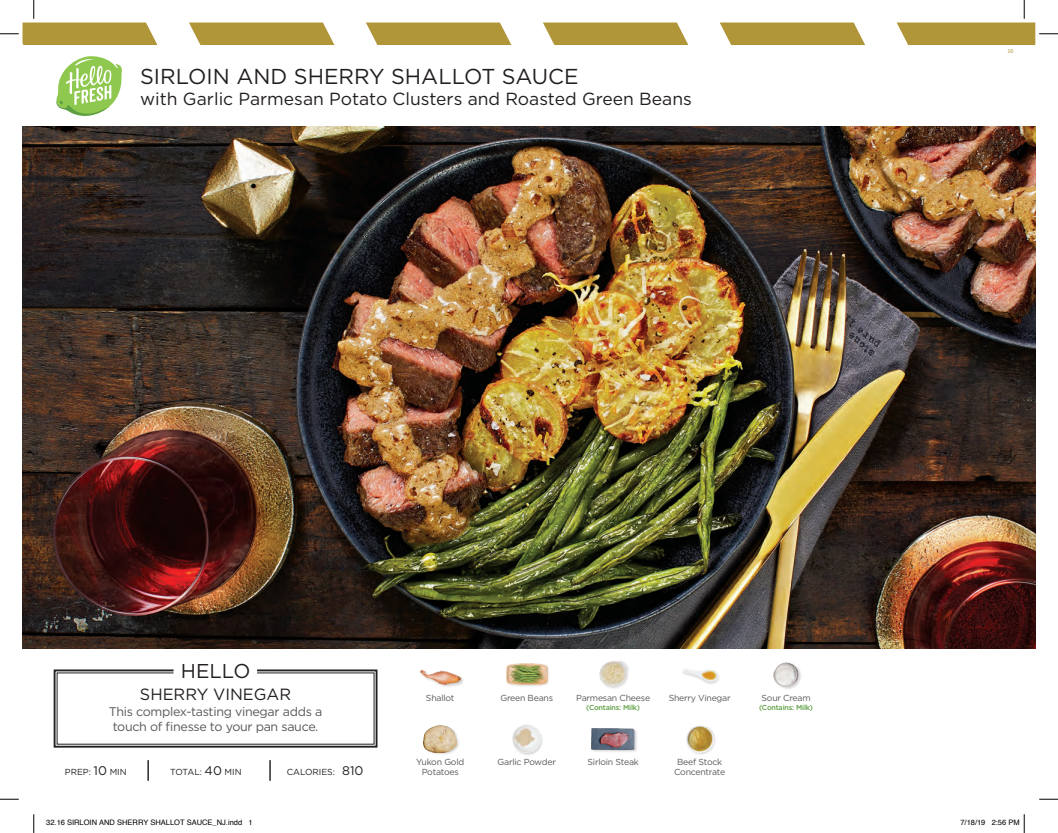
<style>
.page{position:relative;width:1058px;height:833px;background:#fff}
.page>*{position:absolute;margin:0;border:0;box-sizing:border-box;transform-origin:0 0}
.t1{font:21.5px "Gotham";color:#231f20}
.t2{font:20px "Gotham";color:#231f20}
.t3{font:17.5px "Gotham";color:#231f20}
.t4{font:16.25px "Gotham";color:#231f20}
.t5{font:12.5px/15px "Gotham";letter-spacing:-.025em;color:#57585a;text-align:center}
.t6{font:8.75px/10px "Gotham";letter-spacing:-.025em;color:#57585a;text-align:center}
.t7{font:8.75px "Gotham";color:#231f20}
.t8{font:8.75px "Gotham";letter-spacing:-.025em;color:#231f20}
.t9{font:7.5px "Helvetica";color:#000}
.t10{font:500 7.25px "Gotham";letter-spacing:-.025em;color:#5e9f43}
.t11{font:6.25px "Source Sans Pro";color:#b19539}
.s1{font-size:12.5px}
</style>
<div class="page">
<svg style="left:189px;top:23px;width:145px;height:22px;background:#b69d48"></svg>
<svg style="left:366px;top:23px;width:145px;height:22px;background:#b69d48"></svg>
<svg style="left:543px;top:23px;width:145px;height:22px;background:#b69d48"></svg>
<svg style="left:720px;top:23px;width:145px;height:22px;background:#b69d48"></svg>
<svg style="left:53px;top:669px;width:325px;height:79px"></svg>
<hr style="left:147px;top:760px;width:2px;height:20px;background:#231f20">
<hr style="left:269px;top:760px;width:2px;height:20px;background:#231f20">
<div style="left:423px;top:724px;width:37px;height:31px;background:#231f20;opacity:.2"></div>
<img style="left:424px;top:725px;width:32px;height:27px">
<div style="left:419px;top:669px;width:45px;height:19px;background:#231f20;opacity:.2"></div>
<img style="left:419px;top:669px;width:43px;height:18px">
<div style="left:591px;top:727px;width:47px;height:26px;background:#f0f0f0"></div>
<img style="left:591px;top:727px;width:45px;height:24px">
<img style="left:599px;top:661px;width:29px;height:27px">
<div style="left:512px;top:724px;width:32px;height:32px;background:#231f20;opacity:.2"></div>
<img style="left:513px;top:724px;width:27px;height:28px">
<div style="left:506px;top:662px;width:44px;height:26px;background:#231f20;opacity:.2"></div>
<img style="left:506px;top:663px;width:41px;height:21px">
<img style="left:686px;top:725px;width:29px;height:30px">
<img style="left:682px;top:669px;width:37px;height:15px">
<img style="left:773px;top:662px;width:28px;height:27px">
<svg style="left:56px;top:56px;width:66px;height:60px"></svg>
<svg style="left:0;top:798px;width:19px;height:2px"></svg>
<svg style="left:1039px;top:798px;width:19px;height:2px"></svg>
<svg style="left:0;top:0;width:157px;height:45px"></svg>
<svg style="left:33px;top:814px;width:2px;height:19px"></svg>
<svg style="left:896px;top:0;width:162px;height:45px"></svg>
<svg style="left:1023px;top:814px;width:2px;height:19px"></svg>
<img style="left:23px;top:127px;width:1012px;height:521px">
<h1 class="t1" style="left:140px;top:64px;width:440px">SIRLOIN AND SHERRY SHALLOT SAUCE</h1>
<h3 class="t3" style="left:140px;top:89px;width:553px">with Garlic Parmesan Potato Clusters and Roasted Green Beans</h3>
<p class="t11" style="left:1007px;top:47px;width:8px">16</p>
<h2 class="t2" style="left:181px;top:660px;width:71px">HELLO</h2>
<h3 class="t4" style="left:140px;top:684px;width:153px">SHERRY VINEGAR</h3>
<p class="t6" style="left:426px;top:693px;width:30px">Shallot</p>
<p class="t6" style="left:500px;top:693px;width:54px">Green Beans</p>
<p class="t6" style="left:576px;top:693px;width:75px">Parmesan Cheese</p>
<p class="t6" style="left:668px;top:693px;width:63px">Sherry Vinegar</p>
<p class="t6" style="left:761px;top:693px;width:51px">Sour Cream</p>
<p class="t10" style="left:586px;top:702px;width:55px">(Contains: Milk)</p>
<p class="t10" style="left:759px;top:702px;width:55px">(Contains: Milk)</p>
<h3 class="t5" style="left:109px;top:703px;width:215px">This complex-tasting vinegar adds a touch of finesse to your pan sauce.</h3>
<p class="t7" style="left:65px;top:767px;width:63px">PREP: <span class="s1">10</span> MIN</p>
<p class="t8" style="left:170px;top:767px;width:73px">TOTAL: <span class="s1">40</span> MIN</p>
<p class="t7" style="left:287px;top:767px;width:78px">CALORIES: <span class="s1">810</span></p>
<p class="t6" style="left:416px;top:756px;width:50px">Yukon Gold<br>Potatoes</p>
<p class="t6" style="left:497px;top:756px;width:60px">Garlic Powder</p>
<p class="t6" style="left:587px;top:756px;width:53px">Sirloin Steak</p>
<p class="t6" style="left:674px;top:756px;width:53px">Beef Stock<br>Concentrate</p>
<p class="t9" style="left:46px;top:817px;width:208px">32.16 SIRLOIN AND SHERRY SHALLOT SAUCE_NJ.indd 1</p>
<p class="t9" style="left:960px;top:817px;width:61px">7/18/19 2:56 PM</p>
</div>
